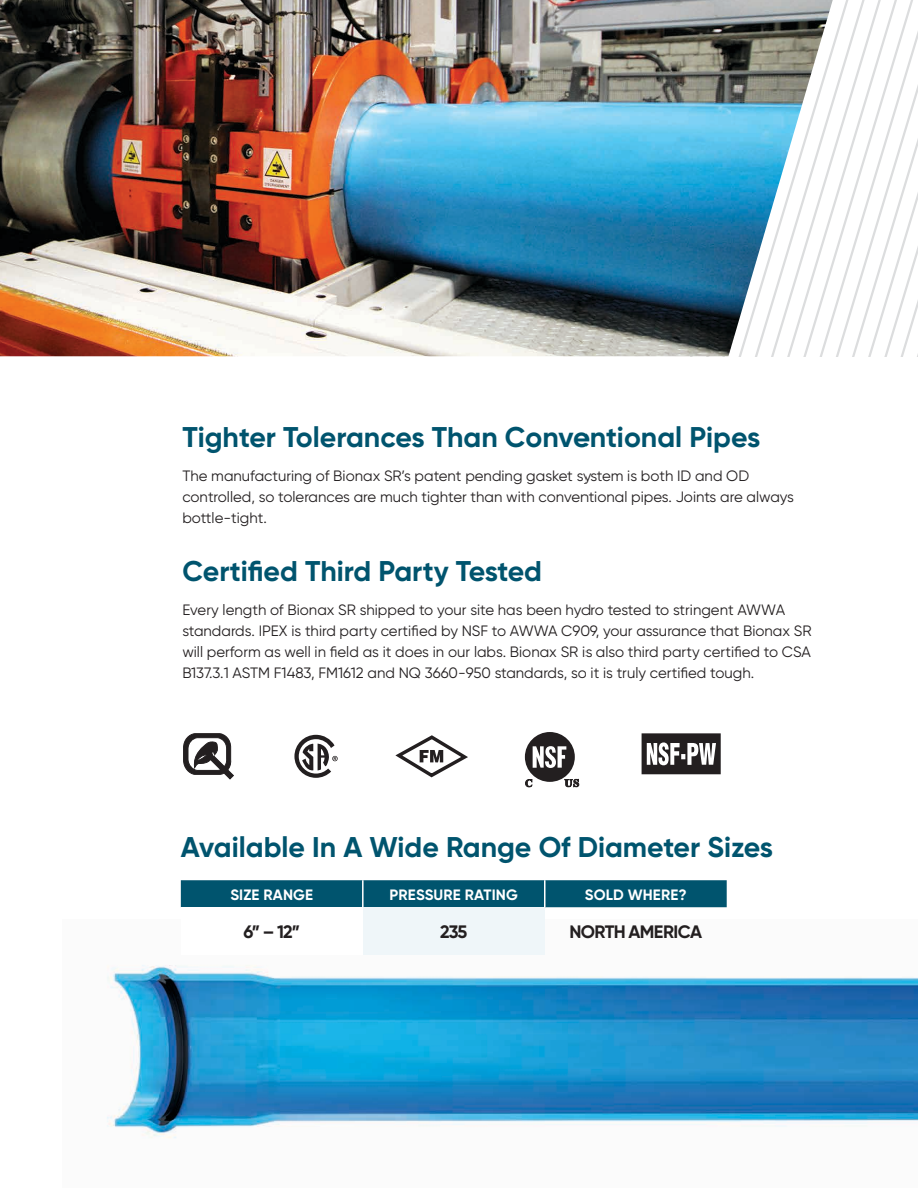
<style>
.page{position:relative;width:918px;height:1188px;background:#fff}
.page>*{position:absolute;margin:0;border:0;box-sizing:border-box;transform-origin:0 0}
.t1{font:700 28.5px "Gilroy";color:#00546e}
.t2{font:700 18px "Gilroy";letter-spacing:-.04em;color:#231f20}
.t3{font:15px/21px "Gilroy";color:#231f20}
.t4{font:700 15px "Gilroy";letter-spacing:.01em;color:#fff}
</style>
<div class="page">
<img style="left:107px;top:954px;width:811px;height:184px">
<div style="left:181px;top:880px;width:546px;height:27px;background:#00546e"></div>
<div style="left:363px;top:907px;width:182px;height:47px;background:#eff6f9"></div>
<hr style="left:362px;top:880px;width:2px;height:27px;background:#fff">
<hr style="left:544px;top:880px;width:2px;height:27px;background:#fff">
<svg style="left:833px;top:0;width:85px;height:356px"></svg>
<img style="left:0;top:0;width:833px;height:356px">
<svg style="left:183px;top:733px;width:51px;height:46px"></svg>
<svg style="left:294px;top:735px;width:44px;height:43px"></svg>
<svg style="left:395px;top:735px;width:73px;height:42px"></svg>
<svg style="left:525px;top:732px;width:55px;height:56px"></svg>
<svg style="left:642px;top:733px;width:79px;height:41px"></svg>
<h1 class="t1" style="left:182px;top:419px;width:580px">Tighter Tolerances Than Conventional Pipes</h1>
<p class="t3" style="left:182px;top:465px;width:613px">The manufacturing of Bionax SR’s patent pending gasket system is both ID and OD controlled, so tolerances are much tighter than with conventional pipes. Joints are always bottle-tight.</p>
<h1 class="t1" style="left:182px;top:553px;width:361px">Certified Third Party Tested</h1>
<p class="t3" style="left:182px;top:599px;width:631px">Every length of Bionax SR shipped to your site has been hydro tested to stringent AWWA standards. IPEX is third party certified by NSF to AWWA C909, your assurance that Bionax SR will perform as well in field as it does in our labs. Bionax SR is also third party certified to CSA B137.3.1 ASTM F1483, FM1612 and NQ 3660-950 standards, so it is truly certified tough.</p>
<h1 class="t1" style="left:181px;top:829px;width:594px">Available In A Wide Range Of Diameter Sizes</h1>
<p class="t4" style="left:230px;top:885px;width:84px">SIZE RANGE</p>
<p class="t4" style="left:390px;top:885px;width:130px">PRESSURE RATING</p>
<p class="t4" style="left:585px;top:885px;width:103px">SOLD WHERE?</p>
<p class="t2" style="left:243px;top:921px;width:58px">6” – 12”</p>
<p class="t2" style="left:440px;top:921px;width:29px">235</p>
<p class="t2" style="left:569px;top:921px;width:134px">NORTH AMERICA</p>
</div>
